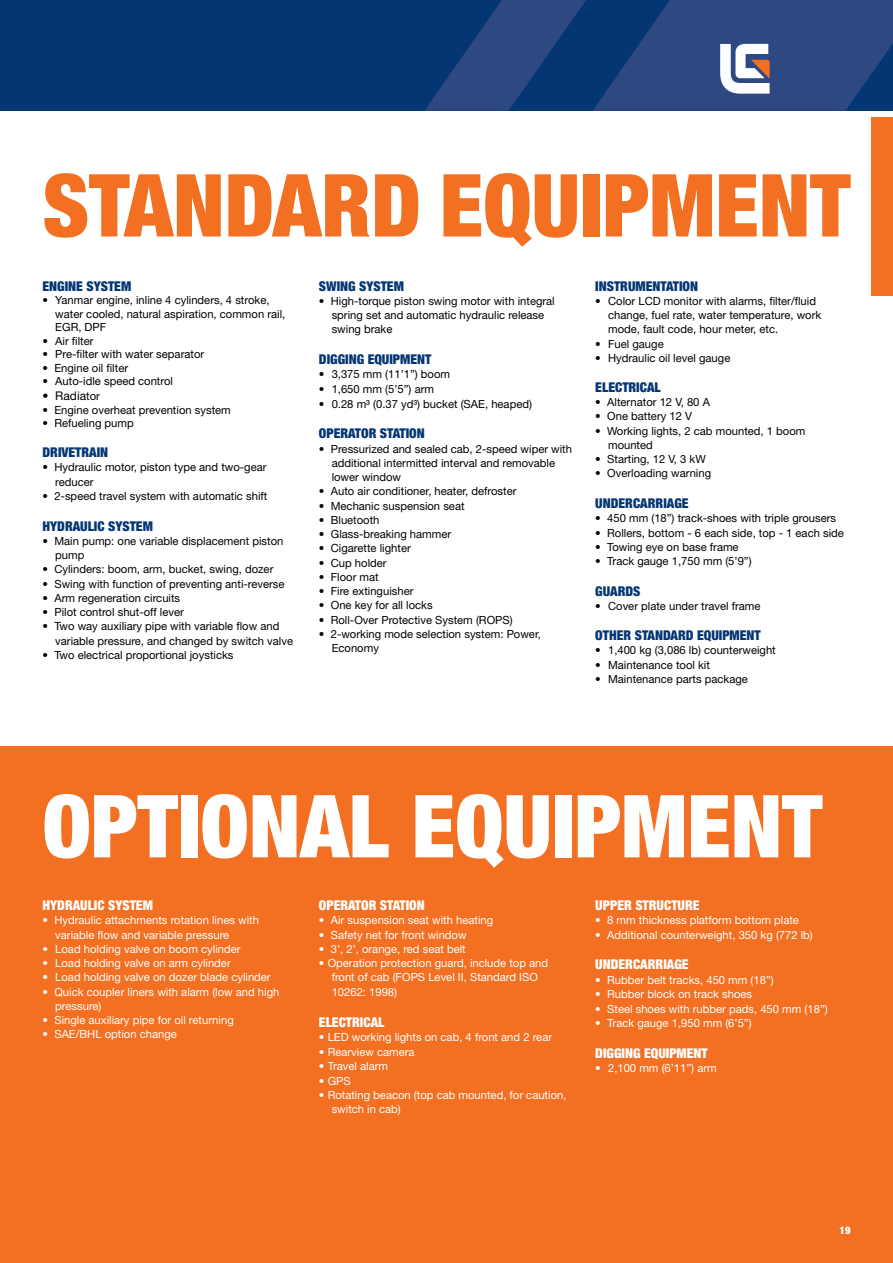
<style>
.page{position:relative;width:893px;height:1263px;background:#fff}
.page>*{position:absolute;margin:0;border:0;box-sizing:border-box;transform-origin:0 0}
.t1{font:900 condensed 87px "Helvetica Neue LT Pro";color:#f36f21}
.t2{font:900 condensed 87px "Helvetica Neue LT Pro";color:#fff}
.t3{font:900 condensed 13.5px "Helvetica Neue LT Pro";color:#043673}
.t4{font:900 condensed 13.5px "Helvetica Neue LT Pro";color:#fff}
.t5{font:12px "Helvetica Neue LT Pro";color:#000}
.t6{font:11.25px/14.2px "Helvetica Neue LT Pro";color:#000}
.t7{font:11.25px/14.2px "Helvetica Neue LT Pro";color:#fff}
.t8{font:900 condensed 10.5px "Helvetica Neue LT Pro";color:#fff}
.s1{font-size:11.25px}
</style>
<div class="page">
<div style="left:0;top:0;width:893px;height:111px;background:#043673"></div>
<svg style="left:425px;top:0;width:468px;height:111px"></svg>
<div style="left:0;top:746px;width:893px;height:517px;background:#f36f21"></div>
<div style="left:872px;top:117px;width:21px;height:179px;background:#f36f21"></div>
<h1 class="t1" style="left:43px;top:154px;width:809px">STANDARD EQUIPMENT</h1>
<p class="t3" style="left:43px;top:278px;width:90px">ENGINE SYSTEM</p>
<p class="t6" style="left:55px;top:293px;width:232px;line-height:13.5px;text-indent:-13px">• Yanmar engine, inline 4 cylinders, 4 stroke, water cooled, natural aspiration, common rail,<br>EGR, DPF</p>
<p class="t6" style="left:43px;top:333px;width:53px">• Air filter</p>
<p class="t6" style="left:43px;top:347px;width:163px">• Pre-filter with water separator</p>
<p class="t6" style="left:43px;top:360px;width:87px">• Engine oil filter</p>
<p class="t6" style="left:43px;top:374px;width:132px">• Auto-idle speed control</p>
<p class="t5" style="left:43px;top:388px;width:59px">• Radia<span class="s1">tor</span></p>
<p class="t6" style="left:43px;top:402px;width:190px">• Engine overheat prevention system</p>
<p class="t6" style="left:43px;top:416px;width:93px">• Refueling pump</p>
<p class="t3" style="left:43px;top:444px;width:67px">DRIVETRAIN</p>
<p class="t6" style="left:55px;top:459px;width:213px;line-height:15px;text-indent:-13px">• Hydraulic motor, piston type and two-gear reducer</p>
<p class="t6" style="left:43px;top:488px;width:226px">• 2-speed travel system with automatic shift</p>
<p class="t3" style="left:43px;top:518px;width:112px">HYDRAULIC SYSTEM</p>
<p class="t6" style="left:55px;top:533px;width:230px;text-indent:-13px">• Main pump: one variable displacement piston pump</p>
<p class="t6" style="left:43px;top:562px;width:232px">• Cylinders: boom, arm, bucket, swing, dozer</p>
<p class="t6" style="left:43px;top:576px;width:244px">• Swing with function of preventing anti-reverse</p>
<p class="t6" style="left:43px;top:590px;width:139px">• Arm regeneration circuits</p>
<p class="t6" style="left:43px;top:605px;width:143px">• Pilot control shut-off lever</p>
<p class="t6" style="left:55px;top:619px;width:239px;text-indent:-13px">• Two way auxiliary pipe with variable flow and variable pressure, and changed by switch valve</p>
<p class="t6" style="left:43px;top:647px;width:193px">• Two electrical proportional joysticks</p>
<p class="t3" style="left:319px;top:278px;width:87px">SWING SYSTEM</p>
<p class="t6" style="left:332px;top:293px;width:225px;text-indent:-13px">• High-torque piston swing motor with integral spring set and automatic hydraulic release swing brake</p>
<p class="t3" style="left:319px;top:351px;width:114px">DIGGING EQUIPMENT</p>
<p class="t6" style="left:319px;top:367px;width:133px">• 3,375 mm (11’1”) boom</p>
<p class="t6" style="left:319px;top:381px;width:117px">• 1,650 mm (5’5”) arm</p>
<p class="t6" style="left:319px;top:396px;width:215px">• 0.28 m³ (0.37 yd³) bucket (SAE, heaped)</p>
<p class="t3" style="left:319px;top:425px;width:107px">OPERATOR STATION</p>
<p class="t6" style="left:332px;top:441px;width:242px;text-indent:-13px">• Pressurized and sealed cab, 2-speed wiper with additional intermitted interval and removable lower window</p>
<p class="t6" style="left:319px;top:484px;width:199px">• Auto air conditioner, heater, defroster</p>
<p class="t6" style="left:319px;top:498px;width:147px">• Mechanic suspension seat</p>
<p class="t6" style="left:319px;top:512px;width:62px">• Bluetooth</p>
<p class="t6" style="left:319px;top:527px;width:134px">• Glass-breaking hammer</p>
<p class="t6" style="left:319px;top:541px;width:93px">• Cigarette lighter</p>
<p class="t6" style="left:319px;top:555px;width:69px">• Cup holder</p>
<p class="t6" style="left:319px;top:569px;width:61px">• Floor mat</p>
<p class="t6" style="left:319px;top:584px;width:96px">• Fire extinguisher</p>
<p class="t6" style="left:319px;top:598px;width:115px">• One key for all locks</p>
<p class="t6" style="left:319px;top:612px;width:195px">• Roll-Over Protective System (ROPS)</p>
<p class="t6" style="left:332px;top:626px;width:211px;text-indent:-13px">• 2-working mode selection system: Power,<br>Economy</p>
<p class="t3" style="left:595px;top:278px;width:104px">INSTRUMENTATION</p>
<p class="t6" style="left:608px;top:293px;width:215px;text-indent:-13px">• Color LCD monitor with alarms, filter/fl uid change, fuel rate, water temperature, work mode, fault code, hour meter, etc.</p>
<p class="t6" style="left:595px;top:336px;width:70px">• Fuel gauge</p>
<p class="t6" style="left:595px;top:350px;width:137px">• Hydraulic oil level gauge</p>
<p class="t3" style="left:595px;top:379px;width:67px">ELECTRICAL</p>
<p class="t6" style="left:595px;top:395px;width:116px">• Alternator 12 V, 80 A</p>
<p class="t6" style="left:595px;top:409px;width:98px">• One battery 12 V</p>
<p class="t6" style="left:608px;top:423px;width:199px;text-indent:-13px">• Working lights, 2 cab mounted, 1 boom mounted</p>
<p class="t6" style="left:595px;top:452px;width:112px">• Starting, 12 V, 3 kW</p>
<p class="t6" style="left:595px;top:466px;width:117px">• Overloading warning</p>
<p class="t3" style="left:595px;top:495px;width:95px">UNDERCARRIAGE</p>
<p class="t6" style="left:595px;top:511px;width:242px">• 450 mm (18”) track-shoes with triple grousers</p>
<p class="t6" style="left:595px;top:525px;width:250px">• Rollers, bottom - 6 each side, top - 1 each side</p>
<p class="t6" style="left:595px;top:539px;width:145px">• Towing eye on base frame</p>
<p class="t6" style="left:595px;top:554px;width:158px">• Track gauge 1,750 mm (5’9”)</p>
<p class="t3" style="left:595px;top:583px;width:47px">GUARDS</p>
<p class="t6" style="left:595px;top:599px;width:167px">• Cover plate under travel frame</p>
<p class="t3" style="left:595px;top:627px;width:167px">OTHER STANDARD EQUIPMENT</p>
<p class="t6" style="left:595px;top:643px;width:182px">• 1,400 kg (3,086 lb) counterweight</p>
<p class="t6" style="left:595px;top:657px;width:116px">• Maintenance tool kit</p>
<p class="t6" style="left:595px;top:671px;width:154px">• Maintenance parts package</p>
<h1 class="t2" style="left:43px;top:774px;width:781px">OPTIONAL EQUIPMENT</h1>
<p class="t4" style="left:43px;top:897px;width:112px">HYDRAULIC SYSTEM</p>
<p class="t7" style="left:55px;top:913px;width:205px;text-indent:-13px">• Hydraulic attachments rotation lines with variable flow and variable pressure</p>
<p class="t7" style="left:43px;top:941px;width:200px">• Load holding valve on boom cylinder</p>
<p class="t7" style="left:43px;top:956px;width:190px">• Load holding valve on arm cylinder</p>
<p class="t7" style="left:43px;top:970px;width:230px">• Load holding valve on dozer blade cylinder</p>
<p class="t7" style="left:55px;top:984px;width:226px;text-indent:-13px">• Quick coupler liners with alarm (low and high pressure)</p>
<p class="t7" style="left:43px;top:1013px;width:193px">• Single auxiliary pipe for oil returning</p>
<p class="t7" style="left:43px;top:1027px;width:136px">• SAE/BHL option change</p>
<p class="t4" style="left:319px;top:897px;width:107px">OPERATOR STATION</p>
<p class="t7" style="left:319px;top:913px;width:176px">• Air suspension seat with heating</p>
<p class="t7" style="left:319px;top:927px;width:149px">• Safety net for front window</p>
<p class="t7" style="left:319px;top:941px;width:148px">• 3’, 2’, orange, red seat belt</p>
<p class="t7" style="left:332px;top:955px;width:218px;line-height:14.7px;text-indent:-13px">• Operation protection guard, include top and front of cab (FOPS Level II, Standard ISO<br>10262: 1998)</p>
<p class="t4" style="left:319px;top:1014px;width:67px">ELECTRICAL</p>
<p class="t7" style="left:319px;top:1030px;width:235px">• LED working lights on cab, 4 front and 2 rear</p>
<p class="t7" style="left:319px;top:1044px;width:97px">• Rearview camera</p>
<p class="t7" style="left:319px;top:1058px;width:71px">• Travel alarm</p>
<p class="t7" style="left:319px;top:1073px;width:33px">• GPS</p>
<p class="t7" style="left:332px;top:1088px;width:236px;text-indent:-13px">• Rotating beacon (top cab mounted, for caution, switch in cab)</p>
<p class="t4" style="left:595px;top:897px;width:106px">UPPER STRUCTURE</p>
<p class="t7" style="left:595px;top:913px;width:205px">• 8 mm thickness platform bottom plate</p>
<p class="t7" style="left:595px;top:927px;width:219px">• Additional counterweight, 350 kg (772 lb)</p>
<p class="t4" style="left:595px;top:956px;width:95px">UNDERCARRIAGE</p>
<p class="t7" style="left:595px;top:972px;width:180px">• Rubber belt tracks, 450 mm (18”)</p>
<p class="t7" style="left:595px;top:986px;width:158px">• Rubber block on track shoes</p>
<p class="t7" style="left:595px;top:1001px;width:234px">• Steel shoes with rubber pads, 450 mm (18”)</p>
<p class="t7" style="left:595px;top:1016px;width:158px">• Track gauge 1,950 mm (6’5”)</p>
<p class="t4" style="left:595px;top:1045px;width:114px">DIGGING EQUIPMENT</p>
<p class="t7" style="left:595px;top:1061px;width:123px">• 2,100 mm (6’11”) arm</p>
<p class="t8" style="left:839px;top:1224px;width:12px">19</p>
</div>
